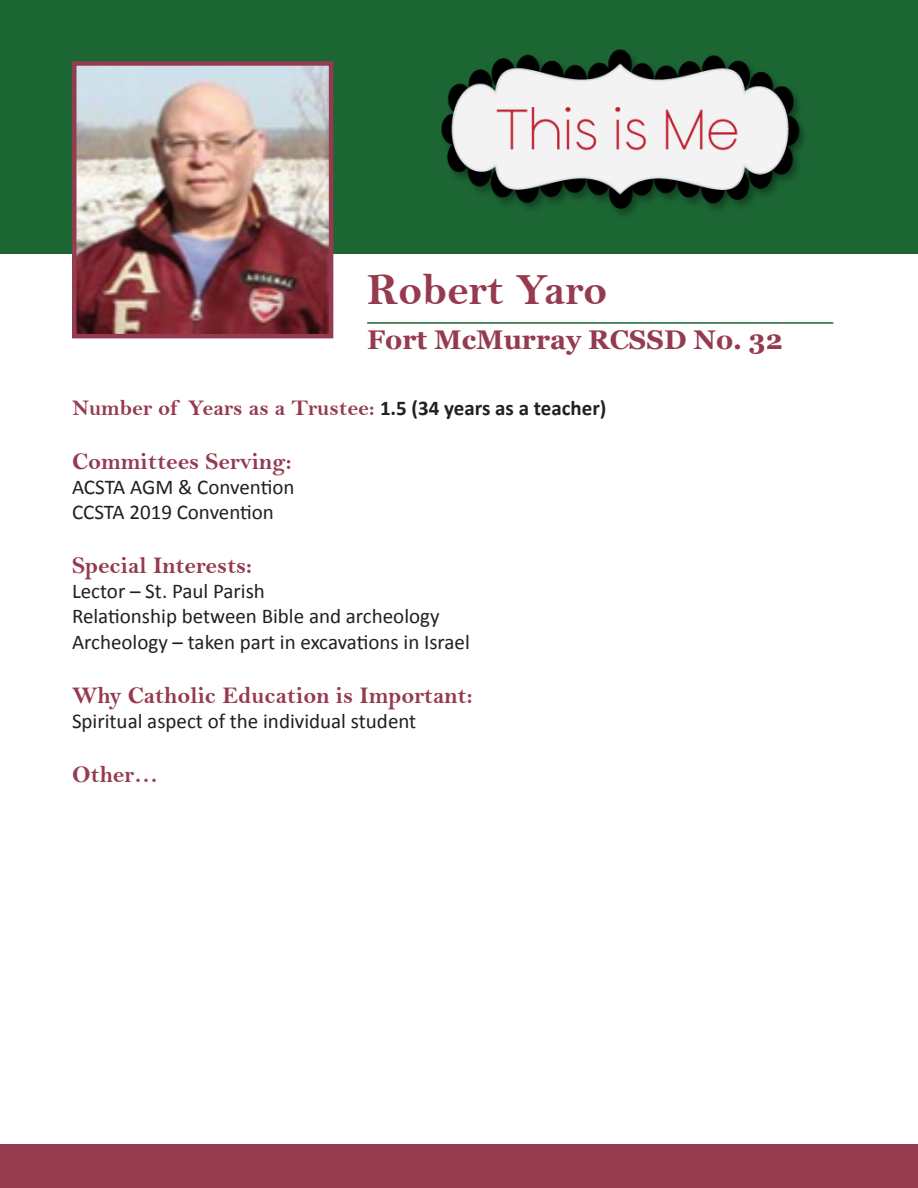
<style>
.page{position:relative;width:918px;height:1188px;background:#fff}
.page>*{position:absolute;margin:0;border:0;box-sizing:border-box;transform-origin:0 0}
.t1{font:45px "Bell MT Bold";letter-spacing:-.005em;color:#953a4f}
.t2{font:700 27px "Georgia";color:#953a4f}
.t3{font:24px "Bell MT Bold";color:#953a4f}
.t4{font:22.5px "Bell MT Bold";color:#953a4f}
.t5{font:21px/25.2px "Calibri";color:#231f20}
.s1{font-family:"Calibri";font-weight:700;font-size:21px;color:#231f20}
</style>
<div class="page">
<div style="left:0;top:0;width:918px;height:254px;background:#1c6634"></div>
<img style="left:77px;top:66px;width:251px;height:267px">
<div style="left:72px;top:61px;width:261px;height:277px;border:4px solid #953a4f"></div>
<div style="left:0;top:1145px;width:918px;height:43px;background:#953a4f"></div>
<img style="left:441px;top:49px;width:363px;height:166px">
<hr style="left:367px;top:322px;width:466px;height:2px;background:#1c6634">
<h1 class="t1" style="left:367px;top:263px;width:242px">Robert Yaro</h1>
<p class="t2" style="left:367px;top:322px;width:417px">Fort McMurray RCSSD No. 32</p>
<p class="t4" style="left:72px;top:394px;width:536px">Number of Years as a Trustee: <span class="s1">1.5 (34 years as a teacher)</span></p>
<p class="t3" style="left:72px;top:447px;width:221px">Committees Serving:</p>
<p class="t5" style="left:72px;top:474px;width:224px">ACSTA AGM &amp; Convention<br>CCSTA 2019 Convention</p>
<p class="t3" style="left:72px;top:551px;width:182px">Special Interests:</p>
<p class="t5" style="left:72px;top:579px;width:399px">Lector – St. Paul Parish<br>Relationship between Bible and archeology<br>Archeology – taken part in excavations in Israel</p>
<p class="t3" style="left:72px;top:681px;width:402px">Why Catholic Education is Important:</p>
<p class="t5" style="left:72px;top:708px;width:346px">Spiritual aspect of the individual student</p>
<p class="t3" style="left:72px;top:760px;width:88px">Other…</p>
</div>
